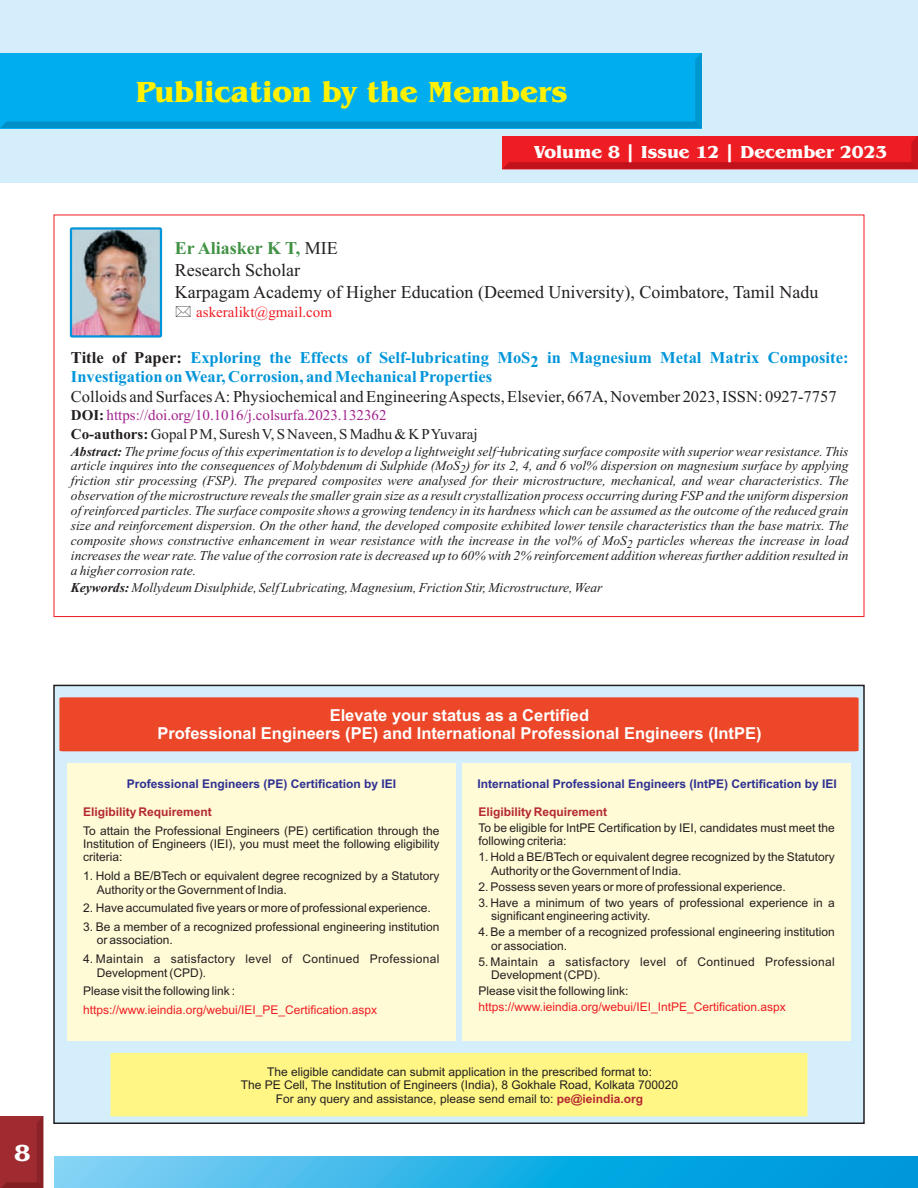
<style>
.page{position:relative;width:918px;height:1188px;background:#fff}
.page>*{position:absolute;margin:0;border:0;box-sizing:border-box;transform-origin:0 0}
.t1{font:700 30px "Benguiat IT Cby BT";color:#fff101}
.t2{font:700 24px "Benguiat IT Cby BT";color:#fff}
.t3{font:700 21px "Arial Narrow";color:#fff}
.t4{font:18px/21.9px "Times New Roman";color:#231f20}
.t5{font:700 18px "Benguiat IT Cby BT";color:#fff}
.t6{font:700 16.5px/18.3px "Times New Roman";color:#0095d9}
.t7{font:700 16.5px/18.5px "Arial";color:#fff;text-align:center}
.t8{font:16.5px "Times New Roman";color:#231f20}
.t9{font:700 16.5px "Times New Roman";color:#231f20}
.t10{font:15px/18.3px "Times New Roman";color:#a2238e}
.t11{font:15px "Times New Roman";color:#ee1d23}
.t12{font:italic 13.5px/15px "Times New Roman";color:#231f20;text-align:justify}
.t13{font:12px/13.4px "Arial";color:#231f20}
.t14{font:12px "Arial";color:#ee1d23}
.t15{font:700 12px "Arial";color:#2e3092}
.t16{font:12px/13.4px "Arial";letter-spacing:.025em;color:#231f20}
.t17{font:12px/13.4px "Arial";letter-spacing:.03em;color:#231f20}
.t18{font:700 12px "Arial";color:#b4282f}
.s1{font-weight:700;color:#419245}
.s2{font-weight:700;color:#231f20}
.s3{color:#231f20}
.s4{font-weight:700}
.s5{font-weight:700;color:#b4282f}
</style>
<div class="page">
<img style="left:0;top:1117px;width:43px;height:71px">
<svg style="left:54px;top:1156px;width:864px;height:32px;background:#2db2e7"></svg>
<div style="left:0;top:0;width:918px;height:183px;background:#d4effb"></div>
<img style="left:0;top:53px;width:702px;height:76px">
<img style="left:502px;top:137px;width:416px;height:32px">
<div style="left:53px;top:685px;width:812px;height:439px;background:#d4effb;border:1px solid #231f20"></div>
<div style="left:110px;top:1053px;width:698px;height:63px;background:#fff685"></div>
<div style="left:67px;top:764px;width:389px;height:277px;background:#fffbd6"></div>
<div style="left:462px;top:764px;width:389px;height:277px;background:#fffbd6"></div>
<div style="left:59px;top:697px;width:800px;height:54px;background:#eb4728"></div>
<img style="left:71px;top:228px;width:90px;height:108px">
<div style="left:70px;top:227px;width:92px;height:111px;border:2px solid #0095d9"></div>
<h1 class="t1" style="left:135px;top:79px;width:433px">Publication by the Members</h1>
<h3 class="t5" style="left:534px;top:144px;width:355px">Volume 8 | Issue 12 | December 2023</h3>
<h3 class="t3" style="left:561px;top:143px;width:300px">Volume 8 | Issue 2 | February 2023</h3>
<h3 class="t4" style="left:175px;top:239px;width:645px"><span class="s1">Er Aliasker K T,</span> MIE<br>Research Scholar<br>Karpagam Academy of Higher Education (Deemed University), Coimbatore, Tamil Nadu</h3>
<p class="t11" style="left:196px;top:307px;width:137px">askeralikt@gmail.com</p>
<p class="t9" style="left:71px;top:352px;width:112px">Title of Paper:</p>
<p class="t8" style="left:71px;top:390px;width:767px">Colloids and Surfaces A: Physiochemical and Engineering Aspects, Elsevier, 667A, November 2023, ISSN: 0927-7757</p>
<p class="t10" style="left:71px;top:408px;width:408px"><span class="s2">DOI:</span>https://doi.org/10.1016/j.colsurfa.2023.132362<br><span class="s2">Co-authors:</span> <span class="s3">Gopal PM, Suresh V, S Naveen, S Madhu &amp; K PYuvaraj</span></p>
<p class="t12" style="left:71px;top:445px;width:779px"><span class="s4">Abstract:</span> The prime focus of this experimentation is to develop a lightweight self-lubricating surface composite with superior wear resistance. This article inquires into the consequences of Molybdenum di Sulphide (MoS<sub>2</sub>) for its 2, 4, and 6 vol% dispersion on magnesium surface by applying friction stir processing (FSP). The prepared composites were analysed for their microstructure, mechanical, and wear characteristics. The observation of the microstructure reveals the smaller grain size as a result crystallization process occurring during FSP and the uniform dispersion of reinforced particles. The surface composite shows a growing tendency in its hardness which can be assumed as the outcome of the reduced grain size and reinforcement dispersion. On the other hand, the developed composite exhibited lower tensile characteristics than the base matrix. The composite shows constructive enhancement in wear resistance with the increase in the vol% of MoS<sub>2</sub> particles whereas the increase in load increases the wear rate. The value of the corrosion rate is decreased up to 60% with 2% reinforcement addition whereas further addition resulted in a higher corrosion rate.</p>
<p class="t12" style="left:71px;top:581px;width:533px"><span class="s4">Keywords:</span> Mollydeum Disulphide, Self Lubricating, Magnesium, Friction Stir, Microstructure, Wear</p>
<p class="t6" style="left:71px;top:351px;width:779px;text-indent:119px">Exploring the Effects of Self-lubricating MoS2 in Magnesium Metal Matrix Composite:<br>Investigation on Wear, Corrosion, and Mechanical Properties</p>
<h2 class="t2" style="left:14px;top:1142px;width:17px">8</h2>
<p class="t7" style="left:157px;top:707px;width:606px">Elevate your status as a Certified<br>Professional Engineers (PE) and International Professional Engineers (IntPE)</p>
<p class="t15" style="left:127px;top:779px;width:271px">Professional Engineers (PE) Certification by IEI</p>
<p class="t18" style="left:83px;top:807px;width:130px">Eligibility Requirement</p>
<p class="t13" style="left:83px;top:825px;width:358px;text-align:justify">To attain the Professional Engineers (PE) certification through the Institution of Engineers (IEI), you must meet the following eligibility criteria:</p>
<p class="t13" style="left:97px;top:870px;width:344px;text-indent:-14px">1. Hold a BE/BTech or equivalent degree recognized by a Statutory<br>Authority or the Government of India.</p>
<p class="t13" style="left:83px;top:903px;width:349px">2. Have accumulated five years or more of professional experience.</p>
<p class="t13" style="left:97px;top:921px;width:344px;text-indent:-14px">3. Be a member of a recognized professional engineering institution or association.</p>
<p class="t16" style="left:97px;top:953px;width:344px;text-indent:-14px">4. Maintain a satisfactory level of Continued Professional<br>Development (CPD).</p>
<p class="t13" style="left:83px;top:986px;width:154px">Please visit the following link :</p>
<p class="t14" style="left:83px;top:1005px;width:296px">https://www.ieindia.org/webui/IEI_PE_Certification.aspx</p>
<p class="t15" style="left:477px;top:779px;width:361px">International Professional Engineers (IntPE) Certification by IEI</p>
<p class="t18" style="left:478px;top:807px;width:130px">Eligibility Requirement</p>
<p class="t13" style="left:478px;top:822px;width:358px">To be eligible for IntPE Certification by IEI, candidates must meet the following criteria:</p>
<p class="t13" style="left:491px;top:852px;width:345px;text-indent:-13px">1. Hold a BE/BTech or equivalent degree recognized by the Statutory<br>Authority or the Government of India.</p>
<p class="t13" style="left:478px;top:881px;width:309px">2. Possess seven years or more of professional experience.</p>
<p class="t13" style="left:491px;top:897px;width:345px;text-indent:-13px">3. Have a minimum of two years of professional experience in a significant engineering activity.</p>
<p class="t13" style="left:491px;top:927px;width:345px;text-indent:-13px">4. Be a member of a recognized professional engineering institution or association.</p>
<p class="t17" style="left:491px;top:956px;width:345px;text-indent:-13px">5. Maintain a satisfactory level of Continued Professional<br>Development (CPD).</p>
<p class="t13" style="left:478px;top:986px;width:152px">Please visit the following link:</p>
<p class="t14" style="left:478px;top:1003px;width:309px">https://www.ieindia.org/webui/IEI_IntPE_Certification.aspx</p>
<p class="t13" style="left:241px;top:1066px;width:439px;text-align:center">The eligible candidate can submit application in the prescribed format to:<br>The PE Cell, The Institution of Engineers (India), 8 Gokhale Road, Kolkata 700020<br>For any query and assistance, please send email to: <span class="s5">pe@ieindia.org</span></p>
</div>
